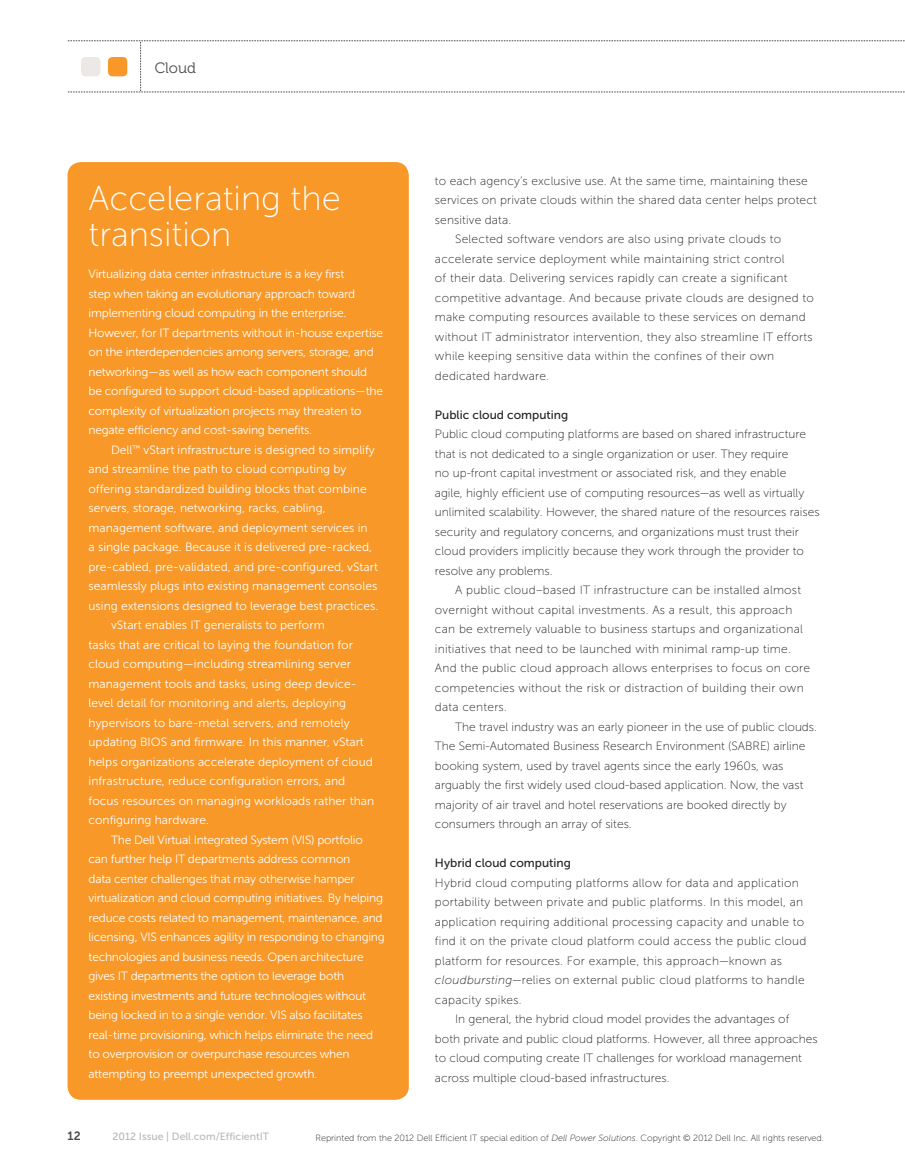
<style>
.page{position:relative;width:905px;height:1175px;background:#fff}
.page>*{position:absolute;margin:0;border:0;box-sizing:border-box;transform-origin:0 0}
.t1{font:34.5px/36px "Museo Sans For Dell 100";color:#fff}
.t2{font:15px "Museo For Dell 300";color:#4d4d4f}
.t3{font:12px/19.5px "Museo Sans For Dell 100";letter-spacing:.01em;color:#231f20}
.t4{font:12px/19.5px "Museo Sans For Dell 300";letter-spacing:-.02em;color:#fff}
.t5{font:12px "Museo Sans For Dell 300";color:#fff}
.t6{font:12px "Museo Sans For Dell 500";color:#231f20}
.t7{font:12px "Museo Sans For Dell 700";color:#4d4d4f}
.t8{font:10.5px "Museo Sans For Dell 500";color:#b6b8ba}
.t9{font:9px "Museo Sans For Dell 100";color:#231f20}
.s1{font-style:italic}
</style>
<div class="page">
<svg style="left:68px;top:40px;width:836px;height:53px"></svg>
<div style="left:68px;top:162px;width:341px;height:937px;background:#f89828;border-radius:14px"></div>
<p class="t2" style="left:155px;top:60px;width:43px">Cloud</p>
<h1 class="t1" style="left:88px;top:181px;width:254px">Accelerating the transition</h1>
<p class="t4" style="left:88px;top:264px;width:296px">Virtualizing data center infrastructure is a key first<br>step when taking an evolutionary approach toward implementing cloud computing in the enterprise.<br>However, for IT departments without in-house expertise on the interdependencies among servers, storage, and networking—as well as how each component should be configured to support cloud-based applications—the complexity of virtualization projects may threaten to negate efficiency and cost-saving benefits.</p>
<p class="t5" style="left:111px;top:443px;width:265px">Dell<sup>™</sup> vStart infrastructure is designed to simplify</p>
<p class="t5" style="left:89px;top:462px;width:259px">and streamline the path to cloud computing by</p>
<p class="t5" style="left:89px;top:482px;width:280px">offering standardized building blocks that combine</p>
<p class="t5" style="left:89px;top:501px;width:238px">servers, storage, networking, racks, cabling,</p>
<p class="t5" style="left:89px;top:521px;width:280px">management software, and deployment services in</p>
<p class="t5" style="left:89px;top:540px;width:285px">a single package. Because it is delivered pre-racked,</p>
<p class="t5" style="left:89px;top:560px;width:291px">pre-cabled, pre-validated, and pre-configured, vStart</p>
<p class="t5" style="left:89px;top:579px;width:290px">seamlessly plugs into existing management consoles</p>
<p class="t5" style="left:89px;top:599px;width:291px">using extensions designed to leverage best practices.</p>
<p class="t5" style="left:111px;top:618px;width:215px">vStart enables IT generalists to perform</p>
<p class="t5" style="left:89px;top:638px;width:266px">tasks that are critical to laying the foundation for</p>
<p class="t5" style="left:89px;top:657px;width:264px">cloud computing—including streamlining server</p>
<p class="t5" style="left:89px;top:677px;width:269px">management tools and tasks, using deep device-</p>
<p class="t5" style="left:89px;top:696px;width:259px">level detail for monitoring and alerts, deploying</p>
<p class="t5" style="left:89px;top:716px;width:263px">hypervisors to bare-metal servers, and remotely</p>
<p class="t5" style="left:89px;top:735px;width:277px">updating BIOS and firmware. In this manner, vStart</p>
<p class="t5" style="left:89px;top:755px;width:286px">helps organizations accelerate deployment of cloud</p>
<p class="t5" style="left:89px;top:774px;width:258px">infrastructure, reduce configuration errors, and</p>
<p class="t5" style="left:89px;top:794px;width:287px">focus resources on managing workloads rather than</p>
<p class="t5" style="left:89px;top:813px;width:122px">configuring hardware.</p>
<p class="t4" style="left:111px;top:830px;width:253px">The Dell Virtual Integrated System (VIS) portfolio</p>
<p class="t4" style="left:89px;top:849px;width:263px">can further help IT departments address common</p>
<p class="t4" style="left:89px;top:869px;width:268px">data center challenges that may otherwise hamper</p>
<p class="t4" style="left:89px;top:888px;width:296px">virtualization and cloud computing initiatives. By helping</p>
<p class="t4" style="left:89px;top:908px;width:295px">reduce costs related to management, maintenance, and</p>
<p class="t4" style="left:89px;top:927px;width:298px">licensing, VIS enhances agility in responding to changing</p>
<p class="t4" style="left:89px;top:947px;width:277px">technologies and business needs. Open architecture</p>
<p class="t4" style="left:89px;top:966px;width:257px">gives IT departments the option to leverage both</p>
<p class="t4" style="left:89px;top:986px;width:279px">existing investments and future technologies without</p>
<p class="t4" style="left:89px;top:1005px;width:275px">being locked in to a single vendor. VIS also facilitates</p>
<p class="t4" style="left:89px;top:1025px;width:286px">real-time provisioning, which helps eliminate the need</p>
<p class="t4" style="left:89px;top:1044px;width:262px">to overprovision or overpurchase resources when</p>
<p class="t4" style="left:89px;top:1064px;width:230px">attempting to preempt unexpected growth.</p>
<p class="t3" style="left:435px;top:171px;width:374px">to each agency’s exclusive use. At the same time, maintaining these</p>
<p class="t3" style="left:435px;top:190px;width:383px">services on private clouds within the shared data center helps protect</p>
<p class="t3" style="left:435px;top:210px;width:78px">sensitive data.</p>
<p class="t3" style="left:455px;top:229px;width:327px">Selected software vendors are also using private clouds to</p>
<p class="t3" style="left:435px;top:249px;width:351px">accelerate service deployment while maintaining strict control</p>
<p class="t3" style="left:435px;top:268px;width:354px">of their data. Delivering services rapidly can create a significant</p>
<p class="t3" style="left:435px;top:288px;width:380px">competitive advantage. And because private clouds are designed to</p>
<p class="t3" style="left:435px;top:307px;width:372px">make computing resources available to these services on demand</p>
<p class="t3" style="left:435px;top:327px;width:379px">without IT administrator intervention, they also streamline IT efforts</p>
<p class="t3" style="left:435px;top:346px;width:341px">while keeping sensitive data within the confines of their own</p>
<p class="t3" style="left:435px;top:366px;width:116px">dedicated hardware.</p>
<p class="t6" style="left:435px;top:408px;width:135px">Public cloud computing</p>
<p class="t3" style="left:435px;top:424px;width:372px">Public cloud computing platforms are based on shared infrastructure</p>
<p class="t3" style="left:435px;top:444px;width:355px">that is not dedicated to a single organization or user. They require</p>
<p class="t3" style="left:435px;top:463px;width:353px">no up-front capital investment or associated risk, and they enable</p>
<p class="t3" style="left:435px;top:483px;width:371px">agile, highly efficient use of computing resources—as well as virtually</p>
<p class="t3" style="left:435px;top:502px;width:386px">unlimited scalability. However, the shared nature of the resources raises</p>
<p class="t3" style="left:435px;top:522px;width:365px">security and regulatory concerns, and organizations must trust their</p>
<p class="t3" style="left:435px;top:541px;width:370px">cloud providers implicitly because they work through the provider to</p>
<p class="t3" style="left:435px;top:561px;width:119px">resolve any problems.</p>
<p class="t3" style="left:455px;top:580px;width:347px">A public cloud–based IT infrastructure can be installed almost</p>
<p class="t3" style="left:435px;top:600px;width:359px">overnight without capital investments. As a result, this approach</p>
<p class="t3" style="left:435px;top:619px;width:369px">can be extremely valuable to business startups and organizational</p>
<p class="t3" style="left:435px;top:639px;width:357px">initiatives that need to be launched with minimal ramp-up time.</p>
<p class="t3" style="left:435px;top:658px;width:376px">And the public cloud approach allows enterprises to focus on core</p>
<p class="t3" style="left:435px;top:678px;width:370px">competencies without the risk or distraction of building their own</p>
<p class="t3" style="left:435px;top:697px;width:73px">data centers.</p>
<p class="t3" style="left:455px;top:717px;width:363px">The travel industry was an early pioneer in the use of public clouds.</p>
<p class="t3" style="left:435px;top:736px;width:372px">The Semi-Automated Business Research Environment (SABRE) airline</p>
<p class="t3" style="left:435px;top:756px;width:350px">booking system, used by travel agents since the early 1960s, was</p>
<p class="t3" style="left:435px;top:775px;width:370px">arguably the first widely used cloud-based application. Now, the vast</p>
<p class="t3" style="left:435px;top:795px;width:353px">majority of air travel and hotel reservations are booked directly by</p>
<p class="t3" style="left:435px;top:814px;width:198px">consumers through an array of sites.</p>
<p class="t6" style="left:435px;top:856px;width:137px">Hybrid cloud computing</p>
<p class="t3" style="left:435px;top:873px;width:373px">Hybrid cloud computing platforms allow for data and application portability between private and public platforms. In this model, an application requiring additional processing capacity and unable to find it on the private cloud platform could access the public cloud platform for resources. For example, this approach—known as <span class="s1">cloudbursting</span>—relies on external public cloud platforms to handle capacity spikes.</p>
<p class="t3" style="left:435px;top:1009px;width:384px;text-indent:20px">In general, the hybrid cloud model provides the advantages of<br>both private and public cloud platforms. However, all three approaches to cloud computing create IT challenges for workload management across multiple cloud-based infrastructures.</p>
<p class="t7" style="left:68px;top:1129px;width:15px">12</p>
<p class="t8" style="left:112px;top:1131px;width:158px">2012 Issue | Dell.com/EfficientIT</p>
<p class="t9" style="left:315px;top:1132px;width:510px">Reprinted from the 2012 Dell Efficient IT special edition of <span class="s1">Dell Power Solutions</span>. Copyright © 2012 Dell Inc. All rights reserved.</p>
</div>
